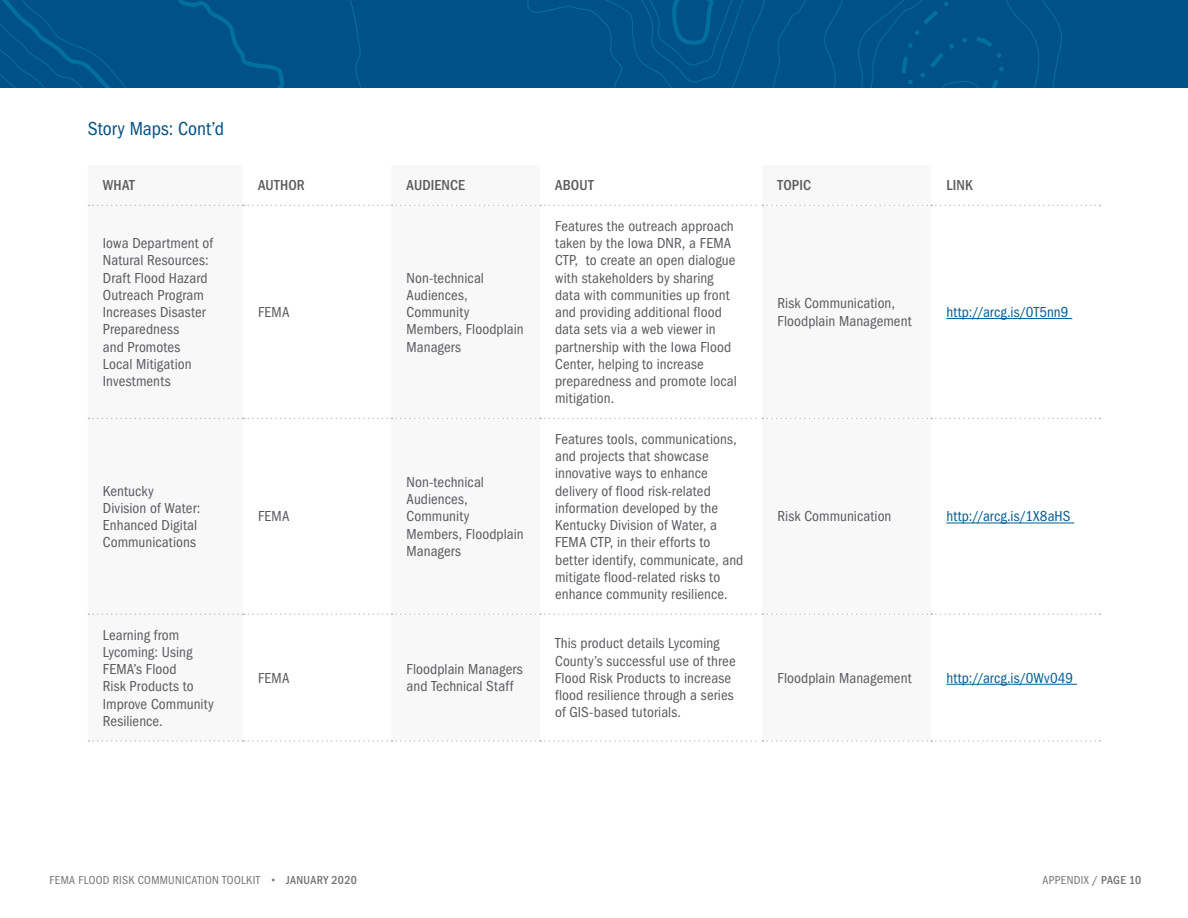
<style>
.page{position:relative;width:1188px;height:918px;background:#fff}
.page>*{position:absolute;margin:0;border:0;box-sizing:border-box;transform-origin:0 0}
.t1{font:condensed 19.5px "ITC Franklin Gothic Std";letter-spacing:.005em;color:#005187}
.t2{font:condensed 15px/17.2px "ITC Franklin Gothic Std";letter-spacing:.005em;color:#5a5a5d}
.t3{font:condensed 15px "ITC Franklin Gothic Std";letter-spacing:.01em;color:#005c91}
.t4{font:500 condensed 15px "ITC Franklin Gothic Std";letter-spacing:.01em;color:#5b5c5d}
.t5{font:condensed 12px "ITC Franklin Gothic Std";letter-spacing:.025em;color:#737373}
.s1{font-weight:500;font-stretch:normal}
.s2{font-weight:500}
</style>
<div class="page">
<div style="left:0;top:0;width:1188px;height:87px;background:#005187"></div>
<svg style="left:88px;top:205px;width:1012px;height:1px"></svg>
<svg style="left:88px;top:418px;width:1012px;height:1px"></svg>
<svg style="left:88px;top:613px;width:1012px;height:2px"></svg>
<svg style="left:88px;top:740px;width:1012px;height:2px"></svg>
<hr style="left:946px;top:318px;width:126px;height:1px;background:#005c91">
<hr style="left:946px;top:523px;width:128px;height:1px;background:#005c91">
<hr style="left:946px;top:684px;width:131px;height:1px;background:#005c91">
<h4 class="t1" style="left:88px;top:117px;width:138px">Story Maps: Cont’d</h4>
<p class="t4" style="left:103px;top:177px;width:33px">WHAT</p>
<p class="t4" style="left:258px;top:177px;width:48px">AUTHOR</p>
<p class="t4" style="left:407px;top:177px;width:60px">AUDIENCE</p>
<p class="t4" style="left:555px;top:177px;width:40px">ABOUT</p>
<p class="t4" style="left:778px;top:177px;width:35px">TOPIC</p>
<p class="t4" style="left:946px;top:177px;width:28px">LINK</p>
<p class="t2" style="left:103px;top:235px;width:112px">Iowa Department of<br>Natural Resources:<br>Draft Flood Hazard<br>Outreach Program<br>Increases Disaster<br>Preparedness<br>and Promotes<br>Local Mitigation<br>Investments</p>
<p class="t2" style="left:103px;top:482px;width:99px">Kentucky<br>Division of Water:<br>Enhanced Digital<br>Communications</p>
<p class="t2" style="left:103px;top:626px;width:112px">Learning from<br>Lycoming: Using<br>FEMA’s Flood<br>Risk Products to<br>Improve Community<br>Resilience.</p>
<p class="t2" style="left:258px;top:304px;width:33px">FEMA</p>
<p class="t2" style="left:258px;top:508px;width:33px">FEMA</p>
<p class="t2" style="left:407px;top:269px;width:119px">Non-technical<br>Audiences,<br>Community<br>Members, Floodplain<br>Managers</p>
<p class="t2" style="left:407px;top:474px;width:119px">Non-technical<br>Audiences,<br>Community<br>Members, Floodplain<br>Managers</p>
<p class="t2" style="left:258px;top:669px;width:33px">FEMA</p>
<p class="t2" style="left:407px;top:661px;width:118px">Floodplain Managers and Technical Staff</p>
<p class="t2" style="left:555px;top:217px;width:183px">Features the outreach approach taken by the Iowa DNR, a FEMA<br>CTP, to create an open dialogue with stakeholders by sharing data with communities up front and providing additional flood data sets via a web viewer in partnership with the Iowa Flood<br>Center, helping to increase preparedness and promote local mitigation.</p>
<p class="t2" style="left:555px;top:430px;width:190px">Features tools, communications, and projects that showcase innovative ways to enhance delivery of flood risk-related information developed by the<br>Kentucky Division of Water, a<br>FEMA CTP, in their efforts to better identify, communicate, and mitigate flood-related risks to enhance community resilience.</p>
<p class="t2" style="left:555px;top:635px;width:182px">This product details Lycoming<br>County’s successful use of three<br>Flood Risk Products to increase flood resilience through a series of GIS-based tutorials.</p>
<p class="t2" style="left:778px;top:295px;width:135px">Risk Communication,<br>Floodplain Management</p>
<p class="t3" style="left:946px;top:304px;width:124px">http://arcg.is/0T5nn9</p>
<p class="t2" style="left:778px;top:508px;width:115px">Risk Communication</p>
<p class="t3" style="left:946px;top:508px;width:126px">http://arcg.is/1X8aHS</p>
<p class="t2" style="left:778px;top:669px;width:135px">Floodplain Management</p>
<p class="t3" style="left:946px;top:669px;width:128px">http://arcg.is/0Wv049</p>
<p class="t5" style="left:50px;top:873px;width:309px">FEMA FLOOD RISK COMMUNICATION TOOLKIT <span class="s1">•</span> <span class="s2">JANUARY 2020</span></p>
<p class="t5" style="left:1043px;top:873px;width:100px">APPENDIX <span class="s2">/ PAGE 10</span></p>
</div>
